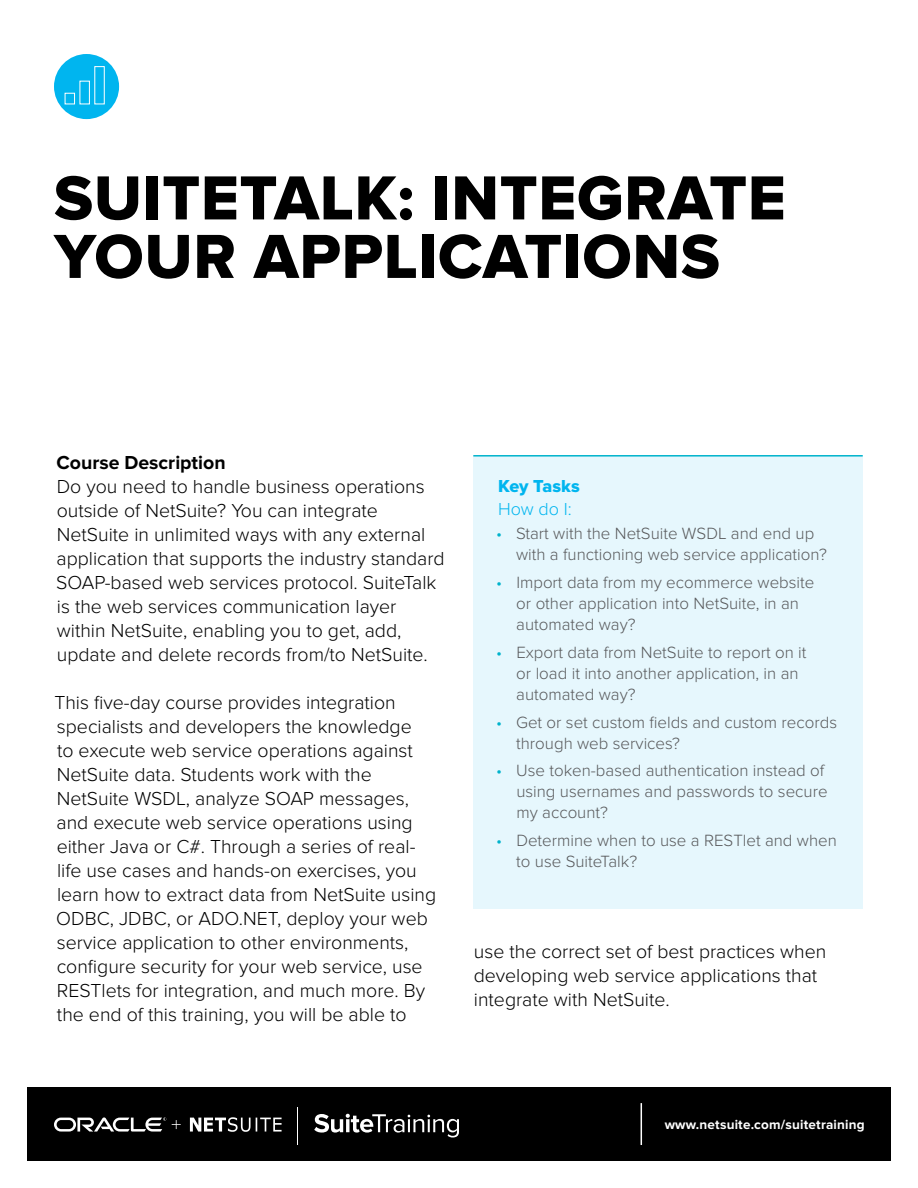
<style>
.page{position:relative;width:918px;height:1188px;background:#fff}
.page>*{position:absolute;margin:0;border:0;box-sizing:border-box;transform-origin:0 0}
.t1{font:64.5px/58.5px "Proxima Nova Extrabld";letter-spacing:.01em;color:#000}
.t2{font:300 19.5px/24px "Proxima Nova";color:#000}
.t3{font:700 19.5px "Proxima Nova";color:#000}
.t4{font:18px "Proxima Nova Extrabld";color:#00b5ef}
.t5{font:300 18px "Proxima Nova A";color:#00b5ef}
.t6{font:300 16.8px/21px "Proxima Nova";color:#58595b}
.t7{font:700 13.5px "Proxima Nova";letter-spacing:.015em;color:#fff}
.s1{color:#00b3cc}
</style>
<div class="page">
<div style="left:27px;top:1087px;width:864px;height:74px;background:#000"></div>
<hr style="left:641px;top:1103px;width:1px;height:42px;background:#fff">
<svg style="left:172px;top:1117px;width:110px;height:15px"></svg>
<svg style="left:54px;top:1117px;width:112px;height:15px"></svg>
<svg style="left:314px;top:1114px;width:145px;height:24px"></svg>
<hr style="left:297px;top:1107px;width:1px;height:37px;background:#fff">
<div style="left:473px;top:456px;width:390px;height:453px;background:#e6f7fd"></div>
<hr style="left:473px;top:455px;width:390px;height:2px;background:#00b3cc">
<div style="left:54px;top:54px;width:65px;height:65px;background:#00b5ef;border-radius:50%"></div>
<div style="left:65px;top:93px;width:10px;height:11px;border:1px solid #fff"></div>
<div style="left:79px;top:81px;width:11px;height:23px;border:1px solid #fff"></div>
<div style="left:94px;top:66px;width:11px;height:38px;border:1px solid #fff"></div>
<h1 class="t1" style="left:54px;top:170px;width:733px">SUITETALK: INTEGRATE<br>YOUR APPLICATIONS</h1>
<p class="t3" style="left:57px;top:451px;width:171px">Course Description</p>
<p class="t2" style="left:56px;top:475px;width:390px">Do you need to handle business operations outside of NetSuite? You can integrate NetSuite in unlimited ways with any external application that supports the industry standard SOAP-based web services protocol. SuiteTalk is the web services communication layer within NetSuite, enabling you to get, add, update and delete records from/to NetSuite.</p>
<p class="t2" style="left:54px;top:691px;width:383px">This five-day course provides integration specialists and developers the knowledge<br>to execute web service operations against NetSuite data. Students work with the NetSuite WSDL, analyze SOAP messages, and execute web service operations using either Java or C#. Through a series of real&shy;life use cases and hands-on exercises, you learn how to extract data from NetSuite using ODBC, JDBC, or ADO.NET, deploy your web service application to other environments, configure security for your web service, use RESTlets for integration, and much more. By the end of this training, you will be able to</p>
<p class="t4" style="left:498px;top:476px;width:83px">Key Tasks</p>
<p class="t5" style="left:498px;top:499px;width:75px">How do I:</p>
<p class="t6" style="left:516px;top:524px;width:312px;text-indent:-20px"><span class="s1">•</span> Start with the NetSuite WSDL and end up with a functioning web service application?</p>
<p class="t6" style="left:516px;top:572px;width:300px;text-indent:-20px"><span class="s1">•</span> Import data from my ecommerce website or other application into NetSuite, in an automated way?</p>
<p class="t6" style="left:516px;top:642px;width:292px;text-indent:-20px"><span class="s1">•</span> Export data from NetSuite to report on it or load it into another application, in an automated way?</p>
<p class="t6" style="left:516px;top:712px;width:322px;text-indent:-20px"><span class="s1">•</span> Get or set custom fields and custom records through web services?</p>
<p class="t6" style="left:516px;top:761px;width:313px;text-indent:-20px"><span class="s1">•</span> Use token-based authentication instead of using usernames and passwords to secure my account?</p>
<p class="t6" style="left:516px;top:830px;width:322px;text-indent:-20px"><span class="s1">•</span> Determine when to use a RESTlet and when to use SuiteTalk?</p>
<p class="t2" style="left:474px;top:939px;width:354px">use the correct set of best practices when developing web service applications that integrate with NetSuite.</p>
<p class="t7" style="left:665px;top:1117px;width:202px">www.netsuite.com/suitetraining</p>
</div>
